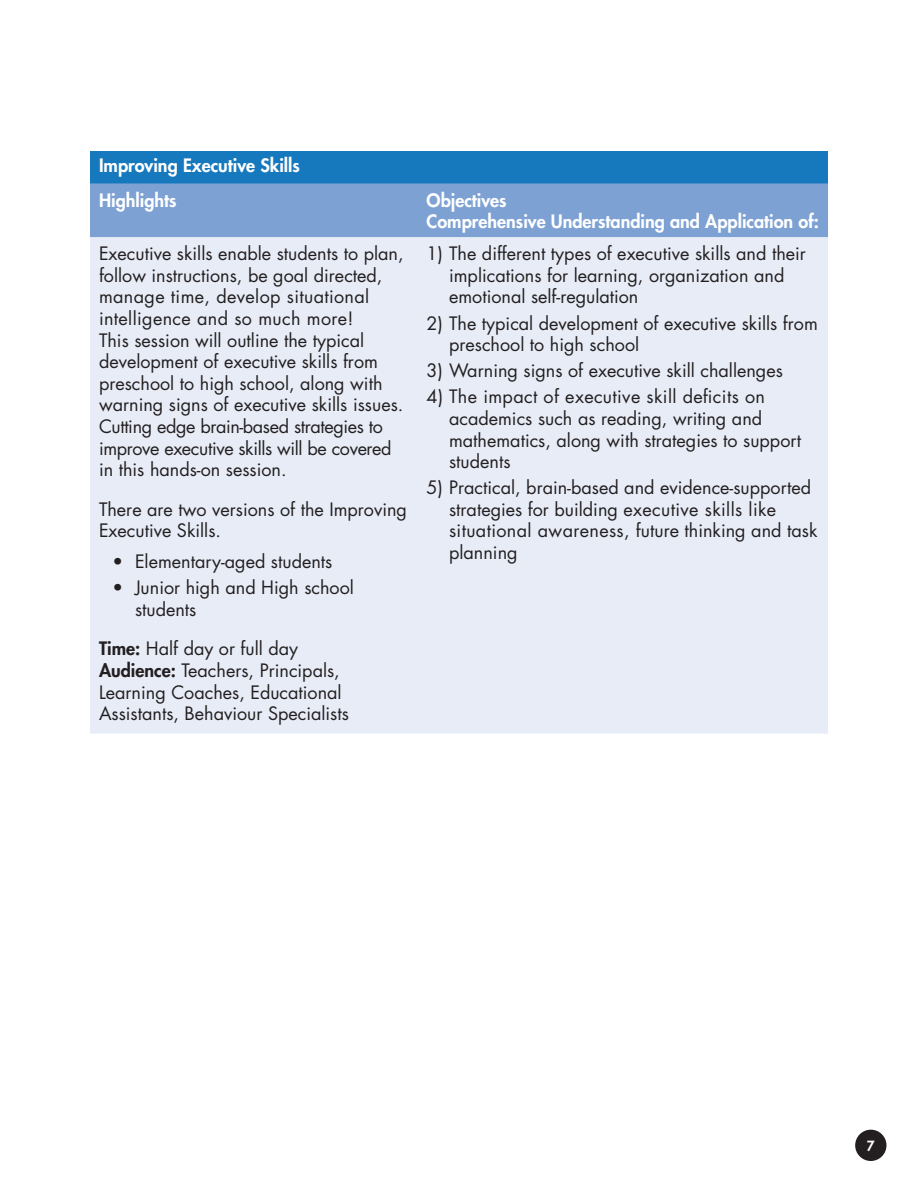
<style>
.page{position:relative;width:918px;height:1188px;background:#fff}
.page>*{position:absolute;margin:0;border:0;box-sizing:border-box;transform-origin:0 0}
.numbered_list{font:18px/21.6px "Futura";color:#231f20}
.body{font:18px/21.6px "Futura";color:#231f20}
.body-2{font:800 18px "Futura";color:#fff}
.body_before_list{font:18px/21.6px "Futura";color:#231f20}
.list_end{font:18px/21.6px "Futura";color:#231f20}
.list{font:18px "Futura";color:#231f20}
.t1{font:800 13.65px "Futura";color:#fff}
.s1{font-weight:800}
</style>
<div class="page">
<div style="left:855px;top:1130px;width:31px;height:31px;background:#231f20;border-radius:50%"></div>
<div style="left:90px;top:151px;width:738px;height:32px;background:#1678bd"></div>
<div style="left:90px;top:183px;width:738px;height:54px;background:#7da1d3"></div>
<div style="left:90px;top:237px;width:738px;height:497px;background:#e7ecf7"></div>
<p class="body-2" style="left:99px;top:154px;width:202px">Improving Executive Skills</p>
<p class="body-2" style="left:99px;top:189px;width:79px">Highlights</p>
<p class="body-2" style="left:427px;top:189px;width:82px">Objectives</p>
<p class="body-2" style="left:427px;top:210px;width:394px">Comprehensive Understanding and Application of:</p>
<p class="body" style="left:99px;top:243px;width:306px">Executive skills enable students to plan, follow instructions, be goal directed, manage time, develop situational intelligence and so much more!<br>This session will outline the typical development of executive skills from preschool to high school, along with warning signs of executive skills issues.<br>Cutting edge brain-based strategies to improve executive skills will be covered in this hands-on session.</p>
<p class="body_before_list" style="left:99px;top:499px;width:310px">There are two versions of the Improving<br>Executive Skills.</p>
<p class="list" style="left:112px;top:550px;width:221px">• Elementary-aged students</p>
<p class="list_end" style="left:135px;top:577px;width:220px;text-indent:-22px">• Junior high and High school students</p>
<p class="body" style="left:99px;top:638px;width:201px"><span class="s1">Time:</span> Half day or full day</p>
<p class="body" style="left:99px;top:660px;width:252px"><span class="s1">Audience:</span> Teachers, Principals,<br>Learning Coaches, Educational<br>Assistants, Behaviour Specialists</p>
<p class="numbered_list" style="left:449px;top:243px;width:358px;text-indent:-22px">1) The different types of executive skills and their implications for learning, organization and emotional self-regulation</p>
<p class="numbered_list" style="left:449px;top:312px;width:370px;text-indent:-22px">2) The typical development of executive skills from preschool to high school</p>
<p class="numbered_list" style="left:427px;top:360px;width:358px">3) Warning signs of executive skill challenges</p>
<p class="numbered_list" style="left:449px;top:386px;width:354px;text-indent:-22px">4) The impact of executive skill deficits on academics such as reading, writing and mathematics, along with strategies to support students</p>
<p class="numbered_list" style="left:449px;top:477px;width:370px;text-indent:-22px">5) Practical, brain-based and evidence-supported strategies for building executive skills like situational awareness, future thinking and task planning</p>
<p class="t1" style="left:867px;top:1137px;width:9px">7</p>
</div>
